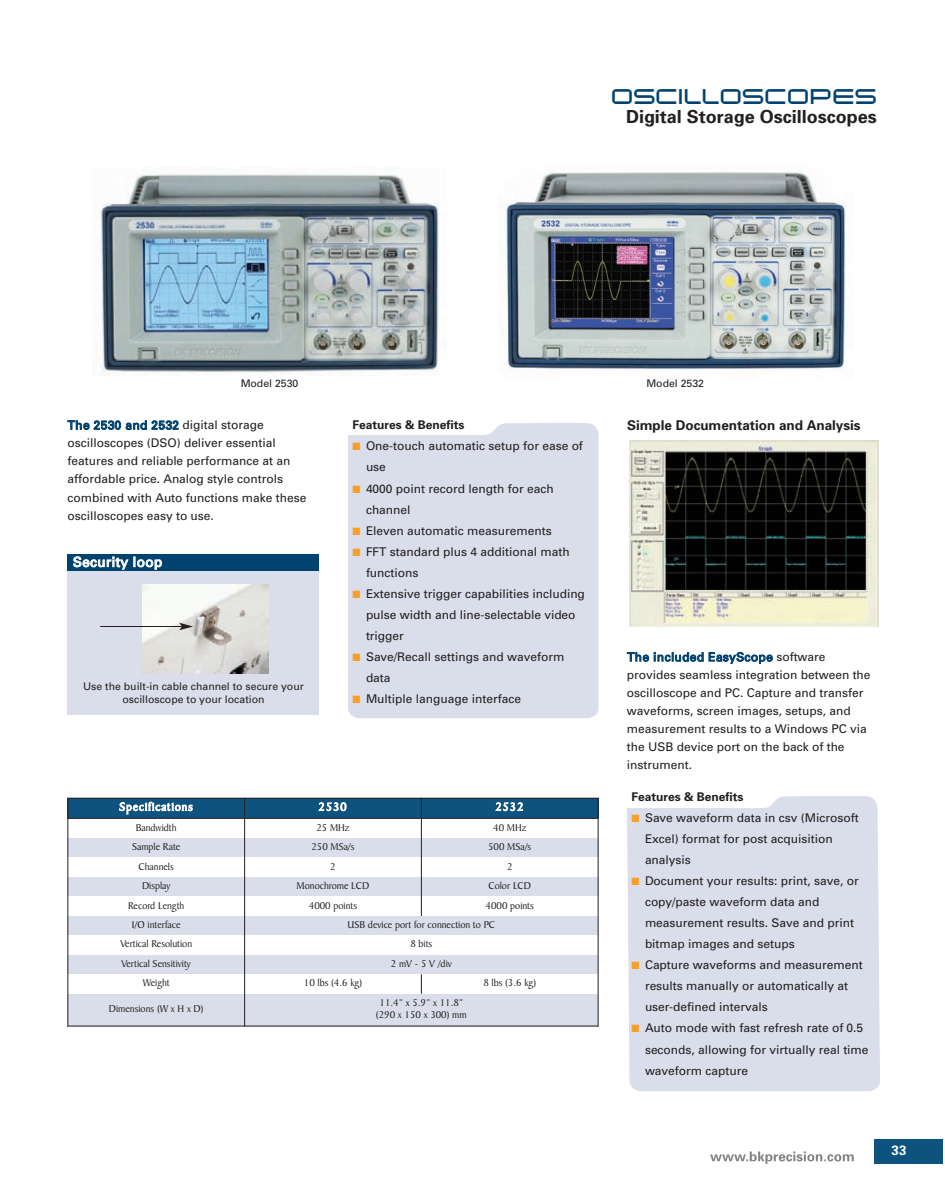
<style>
.page{position:relative;width:945px;height:1202px;background:#fff}
.page>*{position:absolute;margin:0;border:0;box-sizing:border-box;transform-origin:0 0}
.t1{font:27px "Changeling";color:#004270}
.t2{font:700 18px "Univers";color:#231f20}
.t3{font:700 13.5px "Univers";color:#231f20}
.t4{font:13.5px "Univers";letter-spacing:.03em;color:#fff}
.t5{font:700 13.5px "Univers";color:#fff}
.t6{font:12px/21px "Univers";color:#231f20}
.t7{font:700 12px "Univers";color:#231f20}
.t8{font:12px "Baker Signet BT";letter-spacing:.075em;color:#fff}
.t9{font:10.5px/12.6px "Baker Signet BT";color:#231f20;text-align:center}
.t10{font:10.5px/12.6px "Univers";color:#231f20;text-align:center}
.s1{color:#004270}
.s2{color:#f89f29}
</style>
<div class="page">
<div style="left:348px;top:423px;width:250px;height:295px;background:#d9deea"></div>
<div style="left:627px;top:796px;width:253px;height:295px;background:#d9deea"></div>
<div style="left:875px;top:1138px;width:68px;height:25px;background:#0e527f"></div>
<svg style="left:710px;top:1151px;width:136px;height:12px"></svg>
<div style="left:68px;top:571px;width:252px;height:144px;background:#d9deea"></div>
<img style="left:629px;top:441px;width:249px;height:185px">
<img style="left:142px;top:585px;width:127px;height:88px">
<hr style="left:100px;top:626px;width:82px;height:1px;background:#231f20">
<svg style="left:179px;top:622px;width:14px;height:8px"></svg>
<div style="left:68px;top:554px;width:252px;height:16px;background:#004270"></div>
<div style="left:68px;top:797px;width:177px;height:21px;background:#0e527f"></div>
<div style="left:245px;top:797px;width:176px;height:21px;background:#0e527f"></div>
<div style="left:421px;top:797px;width:177px;height:21px;background:#0e527f"></div>
<div style="left:68px;top:838px;width:177px;height:19px;background:#d9deea"></div>
<div style="left:245px;top:838px;width:176px;height:19px;background:#d9deea"></div>
<div style="left:421px;top:838px;width:177px;height:19px;background:#d9deea"></div>
<div style="left:68px;top:877px;width:177px;height:19px;background:#d9deea"></div>
<div style="left:245px;top:877px;width:176px;height:19px;background:#d9deea"></div>
<div style="left:421px;top:877px;width:177px;height:19px;background:#d9deea"></div>
<div style="left:68px;top:916px;width:177px;height:19px;background:#d9deea"></div>
<div style="left:245px;top:916px;width:353px;height:19px;background:#d9deea"></div>
<div style="left:68px;top:955px;width:177px;height:19px;background:#d9deea"></div>
<div style="left:245px;top:955px;width:353px;height:19px;background:#d9deea"></div>
<div style="left:68px;top:993px;width:177px;height:33px;background:#d9deea"></div>
<div style="left:245px;top:993px;width:353px;height:33px;background:#d9deea"></div>
<hr style="left:68px;top:797px;width:1px;height:229px;background:#231f20">
<hr style="left:244px;top:797px;width:1px;height:229px;background:#231f20">
<hr style="left:421px;top:797px;width:1px;height:119px;background:#231f20">
<svg style="left:421px;top:974px;width:1px;height:19px"></svg>
<hr style="left:598px;top:797px;width:1px;height:229px;background:#231f20">
<hr style="left:68px;top:797px;width:530px;height:1px;background:#231f20">
<hr style="left:68px;top:818px;width:530px;height:1px;background:#231f20">
<hr style="left:68px;top:1025px;width:530px;height:1px;background:#231f20">
<img style="left:94px;top:168px;width:345px;height:207px">
<img style="left:505px;top:171px;width:341px;height:199px">
<h1 class="t1" style="left:611px;top:78px;width:268px">OSCILLOSCOPES</h1>
<h2 class="t2" style="left:626px;top:110px;width:252px">Digital Storage Oscilloscopes</h2>
<p class="t10" style="left:241px;top:377px;width:59px">Model 2530</p>
<p class="t10" style="left:646px;top:377px;width:59px">Model 2532</p>
<p class="t6" style="left:67px;top:417px;width:240px;line-height:18px"><span class="s1">The 2530 and 2532</span> digital storage oscilloscopes (DSO) deliver essential features and reliable performance at an affordable price. Analog style controls combined with Auto functions make these oscilloscopes easy to use.</p>
<p class="t7" style="left:352px;top:421px;width:113px">Features &amp; Benefits</p>
<p class="t6" style="left:366px;top:437px;width:218px;text-indent:-14px"><span class="s2">■</span> One-touch automatic setup for ease of use</p>
<p class="t6" style="left:366px;top:479px;width:189px;text-indent:-14px"><span class="s2">■</span> 4000 point record length for each channel</p>
<p class="t6" style="left:352px;top:521px;width:201px"><span class="s2">■</span> Eleven automatic measurements</p>
<p class="t6" style="left:366px;top:542px;width:205px;text-indent:-14px"><span class="s2">■</span> FFT standard plus 4 additional math functions</p>
<p class="t6" style="left:366px;top:584px;width:220px;text-indent:-14px"><span class="s2">■</span> Extensive trigger capabilities including pulse width and line-selectable video trigger</p>
<p class="t6" style="left:366px;top:647px;width:200px;text-indent:-14px"><span class="s2">■</span> Save/Recall settings and waveform data</p>
<p class="t6" style="left:352px;top:689px;width:170px"><span class="s2">■</span> Multiple language interface</p>
<p class="t4" style="left:73px;top:557px;width:91px">Security loop</p>
<p class="t10" style="left:83px;top:681px;width:222px">Use the built-in cable channel to secure your oscilloscope to your location</p>
<p class="t8" style="left:119px;top:802px;width:75px">Specifications</p>
<p class="t8" style="left:319px;top:802px;width:30px">2530</p>
<p class="t8" style="left:496px;top:802px;width:30px">2532</p>
<p class="t9" style="left:136px;top:822px;width:42px">Bandwidth</p>
<p class="t9" style="left:316px;top:822px;width:35px">25 MHz</p>
<p class="t9" style="left:493px;top:822px;width:35px">40 MHz</p>
<p class="t9" style="left:132px;top:841px;width:50px">Sample Rate</p>
<p class="t9" style="left:311px;top:841px;width:45px">250 MSa/s</p>
<p class="t9" style="left:488px;top:841px;width:45px">500 MSa/s</p>
<p class="t9" style="left:139px;top:861px;width:37px">Channels</p>
<p class="t9" style="left:330px;top:861px;width:7px">2</p>
<p class="t9" style="left:507px;top:861px;width:7px">2</p>
<p class="t9" style="left:142px;top:880px;width:30px">Display</p>
<p class="t9" style="left:297px;top:880px;width:74px">Monochrome LCD</p>
<p class="t9" style="left:488px;top:880px;width:44px">Color LCD</p>
<p class="t9" style="left:128px;top:900px;width:58px">Record Length</p>
<p class="t9" style="left:309px;top:900px;width:50px">4000 points</p>
<p class="t9" style="left:486px;top:900px;width:50px">4000 points</p>
<p class="t9" style="left:132px;top:919px;width:50px">I/O interface</p>
<p class="t9" style="left:348px;top:919px;width:149px">USB device port for connection to PC</p>
<p class="t9" style="left:120px;top:938px;width:73px">Vertical Resolution</p>
<p class="t9" style="left:410px;top:938px;width:23px">8 bits</p>
<p class="t9" style="left:122px;top:958px;width:71px">Vertical Sensitivity</p>
<p class="t9" style="left:391px;top:958px;width:63px">2 mV - 5 V /div</p>
<p class="t9" style="left:143px;top:977px;width:29px">Weight</p>
<p class="t9" style="left:304px;top:977px;width:60px">10 lbs (4.6 kg)</p>
<p class="t9" style="left:483px;top:977px;width:54px">8 lbs (3.6 kg)</p>
<p class="t9" style="left:109px;top:1003px;width:96px">Dimensions (W x H x D)</p>
<p class="t9" style="left:376px;top:997px;width:92px">11.4” x 5.9” x 11.8” (290 x 150 x 300) mm</p>
<p class="t3" style="left:627px;top:420px;width:235px">Simple Documentation and Analysis</p>
<p class="t6" style="left:627px;top:649px;width:245px;line-height:18px"><span class="s1">The included EasyScope</span> software provides seamless integration between the oscilloscope and PC. Capture and transfer waveforms, screen images, setups, and measurement results to a Windows PC via the USB device port on the back of the instrument.</p>
<p class="t7" style="left:632px;top:792px;width:113px">Features &amp; Benefits</p>
<p class="t6" style="left:645px;top:808px;width:215px;text-indent:-14px"><span class="s2">■</span> Save waveform data in csv (Microsoft<br>Excel) format for post acquisition analysis</p>
<p class="t6" style="left:645px;top:871px;width:215px;text-indent:-14px"><span class="s2">■</span> Document your results: print, save, or copy/paste waveform data and measurement results. Save and print bitmap images and setups</p>
<p class="t6" style="left:645px;top:955px;width:219px;text-indent:-14px"><span class="s2">■</span> Capture waveforms and measurement results manually or automatically at user-defined intervals</p>
<p class="t6" style="left:645px;top:1018px;width:225px;text-indent:-14px"><span class="s2">■</span> Auto mode with fast refresh rate of 0.5 seconds, allowing for virtually real time waveform capture</p>
<p class="t5" style="left:892px;top:1145px;width:16px">33</p>
</div>
